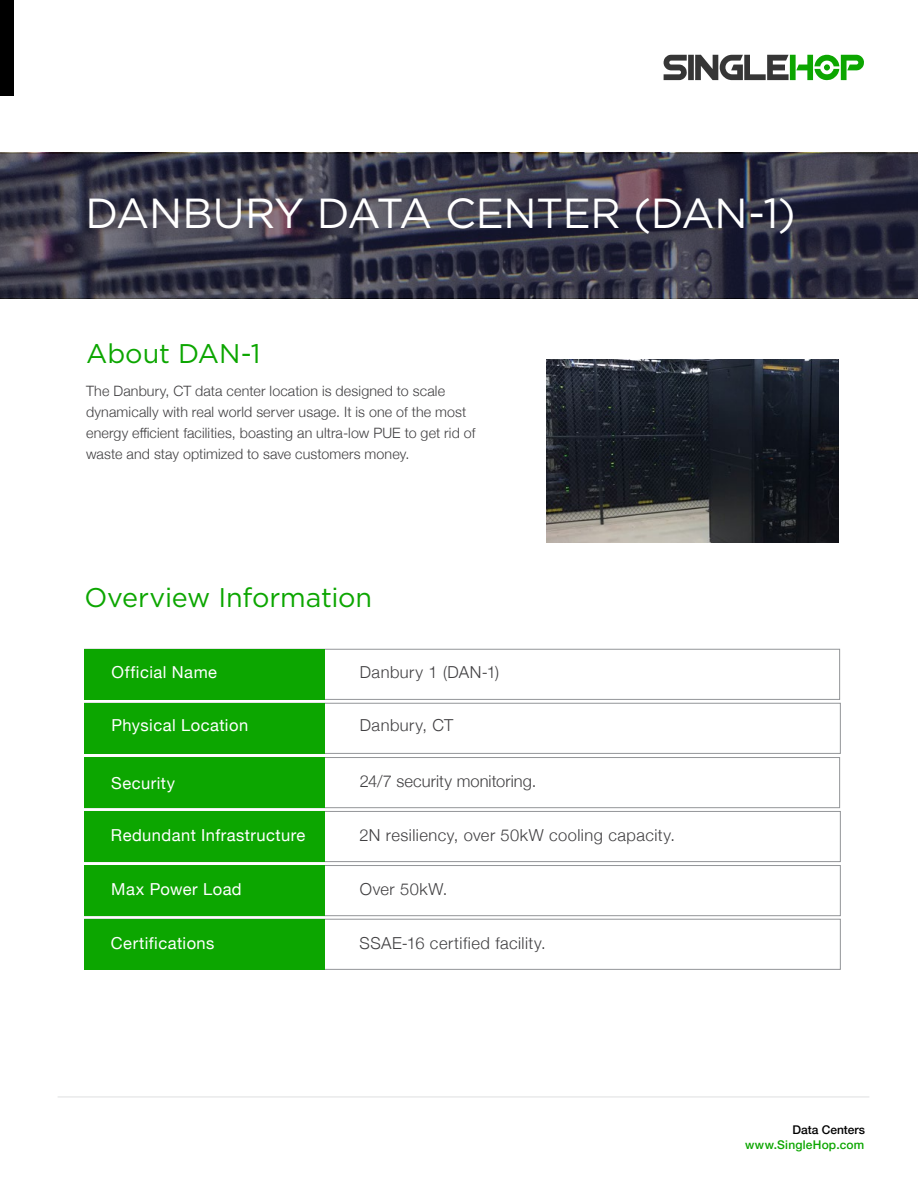
<style>
.page{position:relative;width:918px;height:1188px;background:#fff}
.page>*{position:absolute;margin:0;border:0;box-sizing:border-box;transform-origin:0 0}
.t1{font:42px "Gotham HTF";letter-spacing:-.015em;color:#fff}
.t2{font:27px "Gotham HTF";letter-spacing:-.005em;color:#0ca600}
.t3{font:300 16.5px "Helvetica Neue";letter-spacing:.025em;color:#414042}
.t4{font:16.5px "Helvetica Neue";letter-spacing:.03em;color:#fff}
.t5{font:300 16.5px "Helvetica Neue";letter-spacing:.005em;color:#414042}
.t6{font:300 14.25px/21px "Helvetica Neue";letter-spacing:.01em;color:#414042}
.t7{font:500 12px "Helvetica Neue LT";letter-spacing:.015em;color:#0ca600}
.t8{font:500 12px "Helvetica Neue LT";color:#000}
</style>
<div class="page">
<hr style="left:58px;top:1097px;width:811px;height:1px;background:#dedfe0">
<div style="left:0;top:0;width:14px;height:95px;background:#000"></div>
<svg style="left:664px;top:55px;width:125px;height:25px"></svg>
<div style="left:790px;top:55px;width:6px;height:25px;background:#0ca600"></div>
<svg style="left:796px;top:55px;width:68px;height:25px"></svg>
<svg style="left:0;top:153px;width:918px;height:146px;background:#383747"></svg>
<img style="left:547px;top:359px;width:292px;height:184px">
<div style="left:84px;top:649px;width:756px;height:51px;border:1px solid #939598"></div>
<div style="left:84px;top:649px;width:241px;height:51px;background:#0ca600"></div>
<div style="left:84px;top:865px;width:757px;height:51px;border:1px solid #939598"></div>
<div style="left:84px;top:865px;width:241px;height:51px;background:#0ca600"></div>
<div style="left:84px;top:703px;width:757px;height:51px;border:1px solid #939598"></div>
<div style="left:84px;top:703px;width:241px;height:51px;background:#0ca600"></div>
<div style="left:84px;top:757px;width:756px;height:51px;border:1px solid #939598"></div>
<div style="left:84px;top:757px;width:241px;height:51px;background:#0ca600"></div>
<div style="left:84px;top:919px;width:757px;height:51px;border:1px solid #939598"></div>
<div style="left:84px;top:919px;width:241px;height:51px;background:#0ca600"></div>
<div style="left:84px;top:811px;width:757px;height:51px;border:1px solid #939598"></div>
<div style="left:84px;top:811px;width:241px;height:51px;background:#0ca600"></div>
<h1 class="t1" style="left:86px;top:190px;width:712px">Danbury Data Center (DAN -1)</h1>
<h2 class="t2" style="left:86px;top:339px;width:176px">About DAN -1</h2>
<p class="t6" style="left:86px;top:380px;width:391px">The Danbury, CT data center location is designed to scale dynamically with real world server usage. It is one of the most energy efficient facilities, boasting an ultra-low PUE to get rid of waste and stay optimized to save customers money.</p>
<h2 class="t2" style="left:84px;top:582px;width:289px">Overview Information</h2>
<p class="t4" style="left:112px;top:661px;width:107px">Official Name</p>
<p class="t4" style="left:112px;top:713px;width:138px">Physical Location</p>
<p class="t3" style="left:360px;top:659px;width:141px">Danbury 1 (DAN-1)</p>
<p class="t3" style="left:360px;top:712px;width:95px">Danbury, CT</p>
<p class="t4" style="left:111px;top:771px;width:65px">Security</p>
<p class="t5" style="left:360px;top:767px;width:178px">24/7 security monitoring.</p>
<p class="t4" style="left:111px;top:823px;width:196px">Redundant Infrastructure</p>
<p class="t3" style="left:360px;top:822px;width:317px">2N resiliency, over 50kW cooling capacity.</p>
<p class="t4" style="left:111px;top:878px;width:132px">Max Power Load</p>
<p class="t3" style="left:360px;top:876px;width:89px">Over 50kW.</p>
<p class="t4" style="left:111px;top:931px;width:105px">Certifications</p>
<p class="t3" style="left:360px;top:930px;width:188px">SSAE-16 certified facility.</p>
<p class="t8" style="left:792px;top:1123px;width:74px">Data Centers</p>
<p class="t7" style="left:745px;top:1138px;width:121px">www.SingleHop.com</p>
</div>
